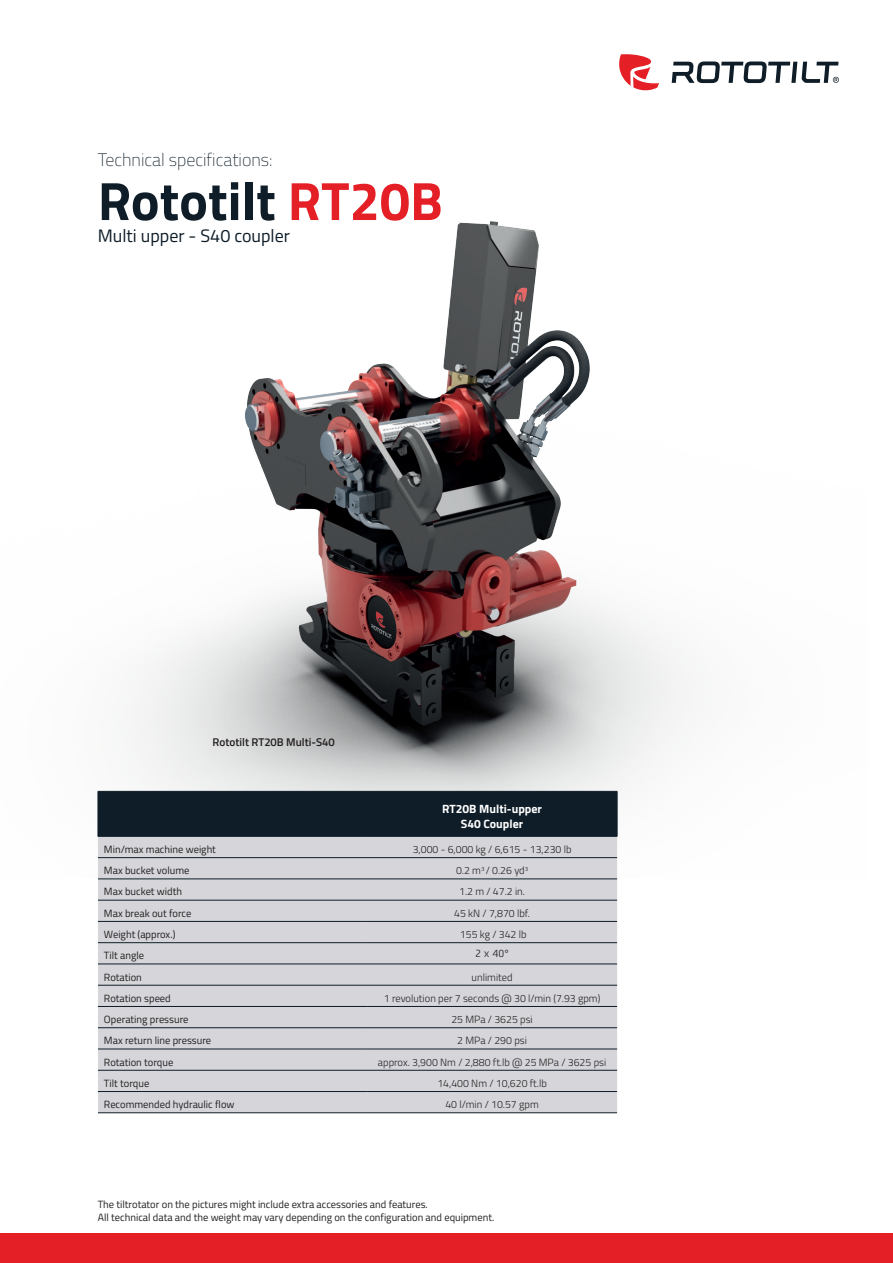
<style>
.page{position:relative;width:893px;height:1263px;background:#fff}
.page>*{position:absolute;margin:0;border:0;box-sizing:border-box;transform-origin:0 0}
.t1{font:700 54px "Titillium Web";color:#0e1d28}
.t2{font:100 18px "Titillium Web";color:#0e1d28}
.t3{font:18px "Titillium Web";color:#0e1d28}
.t4{font:700 12px/14.4px "Titillium Web";color:#fff;text-align:center}
.t5{font:600 11.25px "Titillium Web";color:#231f20}
.t6{font:10.5px/12.6px "Titillium Web";color:#231f20}
.t7{font:300 10.5px "Titillium Web";color:#231f20}
.t8{font:10.5px "Klint LT Pro";color:#231f20}
.s1{color:#e41f25}
</style>
<div class="page">
<img style="left:97px;top:80px;width:662px;height:779px">
<div style="left:0;top:1233px;width:893px;height:30px;background:#e41f25"></div>
<div style="left:99px;top:792px;width:518px;height:44px;background:#0e1d28"></div>
<div style="left:98px;top:837px;width:519px;height:275px;background:#d6d6da"></div>
<hr style="left:98px;top:791px;width:269px;height:1px;background:#0e1d28">
<hr style="left:98px;top:791px;width:1px;height:45px;background:#0e1d28">
<hr style="left:367px;top:791px;width:250px;height:1px;background:#0e1d28">
<hr style="left:367px;top:791px;width:1px;height:45px;background:#0e1d28">
<hr style="left:617px;top:791px;width:1px;height:45px;background:#0e1d28">
<hr style="left:98px;top:836px;width:269px;height:1px;background:#0e1d28">
<hr style="left:367px;top:836px;width:250px;height:1px;background:#0e1d28">
<hr style="left:98px;top:857px;width:269px;height:1px;background:#0e1d28">
<hr style="left:367px;top:857px;width:250px;height:1px;background:#0e1d28">
<hr style="left:98px;top:879px;width:269px;height:1px;background:#0e1d28">
<hr style="left:367px;top:879px;width:250px;height:1px;background:#0e1d28">
<hr style="left:98px;top:900px;width:269px;height:1px;background:#0e1d28">
<hr style="left:367px;top:900px;width:250px;height:1px;background:#0e1d28">
<hr style="left:98px;top:921px;width:269px;height:1px;background:#0e1d28">
<hr style="left:367px;top:921px;width:250px;height:1px;background:#0e1d28">
<hr style="left:98px;top:942px;width:269px;height:1px;background:#0e1d28">
<hr style="left:367px;top:942px;width:250px;height:1px;background:#0e1d28">
<hr style="left:98px;top:964px;width:269px;height:1px;background:#0e1d28">
<hr style="left:367px;top:964px;width:250px;height:1px;background:#0e1d28">
<hr style="left:98px;top:985px;width:269px;height:1px;background:#0e1d28">
<hr style="left:367px;top:985px;width:250px;height:1px;background:#0e1d28">
<hr style="left:98px;top:1006px;width:269px;height:1px;background:#0e1d28">
<hr style="left:367px;top:1006px;width:250px;height:1px;background:#0e1d28">
<hr style="left:98px;top:1027px;width:269px;height:1px;background:#0e1d28">
<hr style="left:367px;top:1027px;width:250px;height:1px;background:#0e1d28">
<hr style="left:98px;top:1049px;width:269px;height:1px;background:#0e1d28">
<hr style="left:367px;top:1049px;width:250px;height:1px;background:#0e1d28">
<hr style="left:98px;top:1070px;width:269px;height:1px;background:#0e1d28">
<hr style="left:367px;top:1070px;width:250px;height:1px;background:#0e1d28">
<hr style="left:98px;top:1091px;width:269px;height:1px;background:#0e1d28">
<hr style="left:367px;top:1091px;width:250px;height:1px;background:#0e1d28">
<hr style="left:98px;top:1112px;width:269px;height:1px;background:#0e1d28">
<hr style="left:367px;top:1112px;width:250px;height:1px;background:#0e1d28">
<svg style="left:619px;top:54px;width:40px;height:36px"></svg>
<svg style="left:672px;top:61px;width:167px;height:22px"></svg>
<h2 class="t2" style="left:98px;top:153px;width:176px">Technical specifications:</h2>
<h1 class="t1" style="left:98px;top:182px;width:347px">Rototilt <span class="s1">RT20B</span></h1>
<h2 class="t3" style="left:98px;top:227px;width:194px">Multi upper - S40 coupler</h2>
<p class="t5" style="left:213px;top:736px;width:124px">Rototilt RT20B Multi-S40</p>
<p class="t4" style="left:442px;top:803px;width:101px">RT20B Multi-upper<br>S40 Coupler</p>
<p class="t6" style="left:104px;top:844px;width:114px">Min/max machine weight</p>
<p class="t7" style="left:413px;top:845px;width:160px">3,000 - 6,000 kg / 6,615 - 13,230 lb</p>
<p class="t6" style="left:104px;top:865px;width:87px">Max bucket volume</p>
<p class="t7" style="left:456px;top:866px;width:74px">0.2 m<sup>3</sup> / 0.26 yd<sup>3</sup></p>
<p class="t6" style="left:104px;top:886px;width:80px">Max bucket width</p>
<p class="t7" style="left:459px;top:887px;width:67px">1.2 m / 47.2 in.</p>
<p class="t6" style="left:104px;top:907px;width:89px">Max break out force</p>
<p class="t7" style="left:454px;top:909px;width:77px">45 kN / 7,870 lbf.</p>
<p class="t6" style="left:104px;top:929px;width:73px">Weight (approx.)</p>
<p class="t7" style="left:460px;top:930px;width:68px">155 kg / 342 lb</p>
<p class="t6" style="left:104px;top:950px;width:42px">Tilt angle</p>
<p class="t8" style="left:475px;top:948px;width:35px">2 x 40°</p>
<p class="t6" style="left:104px;top:971px;width:39px">Rotation</p>
<p class="t7" style="left:472px;top:973px;width:43px">unlimited</p>
<p class="t6" style="left:104px;top:992px;width:68px">Rotation speed</p>
<p class="t7" style="left:384px;top:994px;width:218px">1 revolution per 7 seconds @ 30 l/min (7.93 gpm)</p>
<p class="t6" style="left:104px;top:1014px;width:86px">Operating pressure</p>
<p class="t7" style="left:451px;top:1015px;width:83px">25 MPa / 3625 psi</p>
<p class="t6" style="left:104px;top:1035px;width:109px">Max return line pressure</p>
<p class="t7" style="left:457px;top:1036px;width:71px">2 MPa / 290 psi</p>
<p class="t6" style="left:104px;top:1056px;width:71px">Rotation torque</p>
<p class="t7" style="left:378px;top:1058px;width:230px">approx. 3,900 Nm / 2,880 ft.lb @ 25 MPa / 3625 psi</p>
<p class="t6" style="left:104px;top:1077px;width:47px">Tilt torque</p>
<p class="t7" style="left:437px;top:1079px;width:111px">14,400 Nm / 10,620 ft.lb</p>
<p class="t6" style="left:104px;top:1099px;width:132px">Recommended hydraulic flow</p>
<p class="t7" style="left:445px;top:1100px;width:95px">40 l/min / 10.57 gpm</p>
<p class="t6" style="left:98px;top:1199px;width:398px">The tiltrotator on the pictures might include extra accessories and features.<br>All technical data and the weight may vary depending on the configuration and equipment.</p>
</div>
